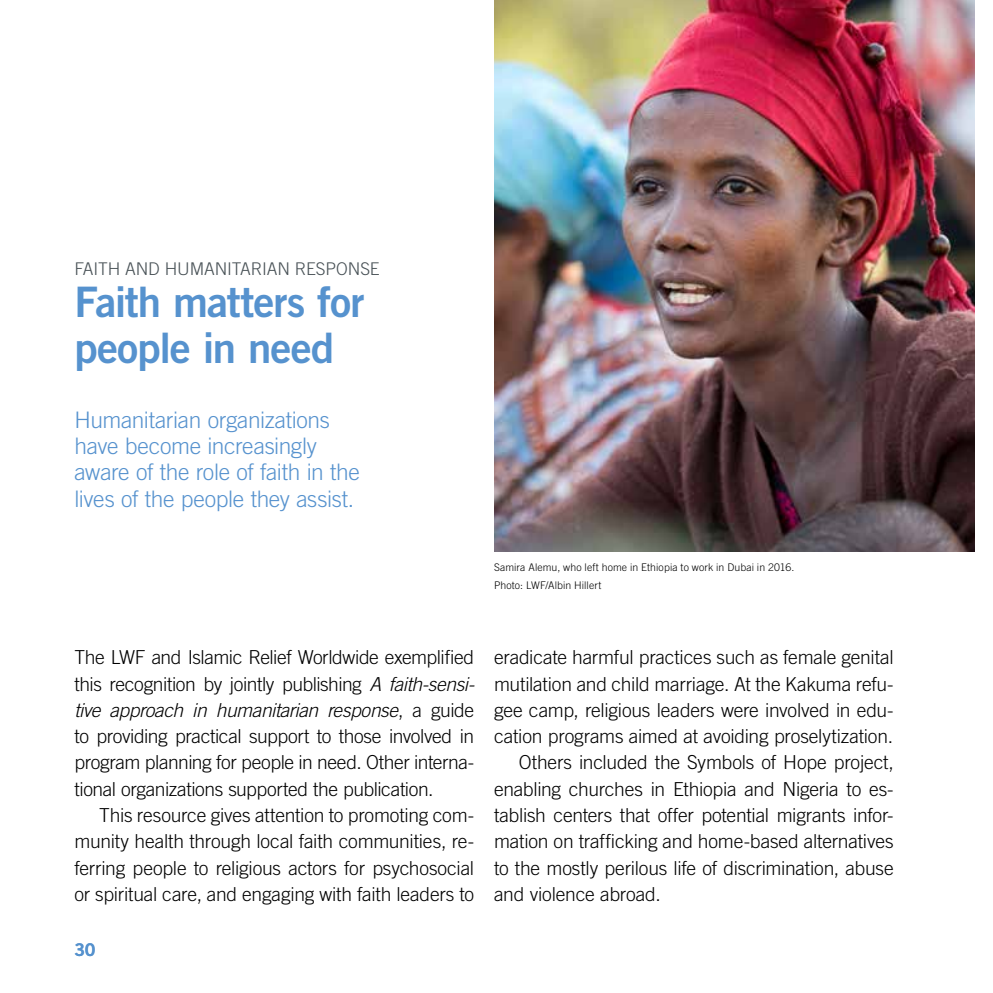
<style>
.page{position:relative;width:993px;height:993px;background:#fff}
.page>*{position:absolute;margin:0;border:0;box-sizing:border-box;transform-origin:0 0}
.t1{font:42px/45.5px "Trade Gothic LT Std Bd 2";letter-spacing:-.025em;color:#5692ce}
.t2{font:300 22.75px/26.2px "Trade Gothic LT Std";letter-spacing:-.015em;color:#5692ce}
.t3{font:300 19.25px/26.2px "Trade Gothic LT Std";letter-spacing:-.01em;color:#000;text-align:justify}
.t4{font:300 17.5px "Trade Gothic LT Std";letter-spacing:-.01em;color:#485156}
.t5{font:17.5px "Trade Gothic LT Std Bd 2";color:#5692ce}
.t6{font:300 10.5px/17.5px "Trade Gothic LT Std";letter-spacing:.015em;color:#000}
.s1{font-style:italic}
</style>
<div class="page">
<img style="left:494px;top:0;width:480px;height:551px">
<p class="t4" style="left:74px;top:258px;width:306px">FAITH AND HUMANITARIAN RESPONSE</p>
<h1 class="t1" style="left:74px;top:279px;width:291px">Faith matters for people in need</h1>
<p class="t2" style="left:74px;top:406px;width:287px">Humanitarian organizations have become increasingly aware of the role of faith in the lives of the people they assist.</p>
<p class="t6" style="left:494px;top:558px;width:302px">Samira Alemu, who left home in Ethiopia to work in Dubai in 2016.<br>Photo: LWF/Albin Hillert</p>
<p class="t3" style="left:74px;top:643px;width:401px">The LWF and Islamic Relief Worldwide exemplified this recognition by jointly publishing <span class="s1">A faith-sensi&shy;tive approach in humanitarian response</span>, a guide to providing practical support to those involved in program planning for people in need. Other interna&shy;tional organizations supported the publication.</p>
<p class="t3" style="left:74px;top:801px;width:401px;text-indent:25px">This resource gives attention to promoting com&shy;munity health through local faith communities, re&shy;ferring people to religious actors for psychosocial or spiritual care, and engaging with faith leaders to</p>
<p class="t5" style="left:74px;top:938px;width:23px">30</p>
<p class="t3" style="left:494px;top:643px;width:401px">eradicate harmful practices such as female genital</p>
<p class="t3" style="left:494px;top:670px;width:401px">mutilation and child marriage. At the Kakuma refu-</p>
<p class="t3" style="left:494px;top:696px;width:401px">gee camp, religious leaders were involved in edu-</p>
<p class="t3" style="left:494px;top:722px;width:400px">cation programs aimed at avoiding proselytization.</p>
<p class="t3" style="left:518px;top:749px;width:376px">Others included the Symbols of Hope project,</p>
<p class="t3" style="left:494px;top:775px;width:401px">enabling churches in Ethiopia and Nigeria to es-</p>
<p class="t3" style="left:494px;top:801px;width:401px">tablish centers that offer potential migrants infor-</p>
<p class="t3" style="left:494px;top:827px;width:401px">mation on trafficking and home-based alternatives</p>
<p class="t3" style="left:494px;top:854px;width:401px">to the mostly perilous life of discrimination, abuse</p>
<p class="t3" style="left:494px;top:880px;width:168px">and violence abroad.</p>
</div>
